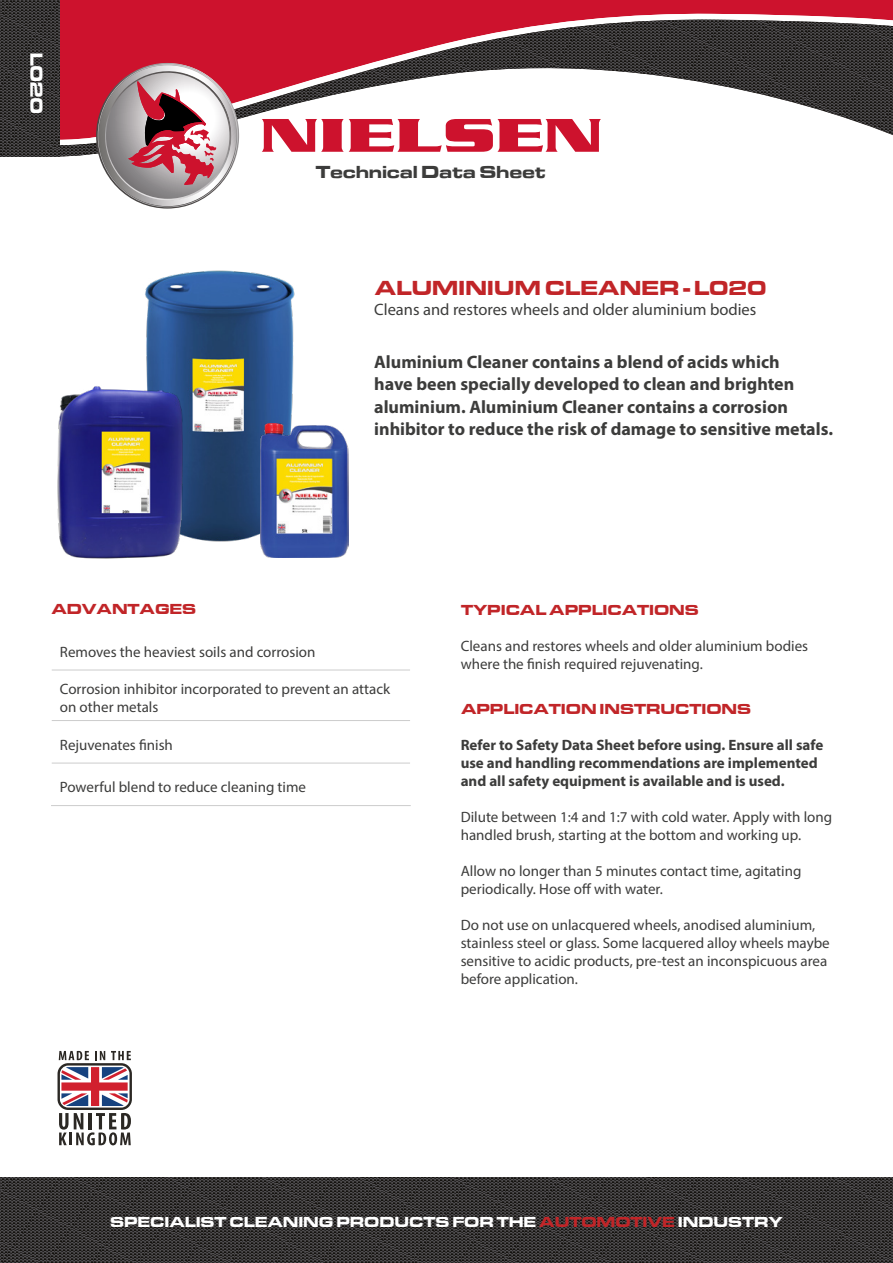
<style>
.page{position:relative;width:893px;height:1263px;background:#fff}
.page>*{position:absolute;margin:0;border:0;box-sizing:border-box;transform-origin:0 0}
.t1{font:900 21px "Eurostile Extended";letter-spacing:-.05em;color:#c12528}
.t2{font:700 18px/22.5px "Myriad Pro";color:#3c3c3b}
.t3{font:900 18px "Eurostile Extended";letter-spacing:-.05em;color:#3c3c3b}
.t4{font:900 18px "Eurostile Extended";color:#fff}
.t5{font:16.5px "Myriad Pro";color:#3c3c3b}
.t6{font:15px/18px "Myriad Pro";color:#3c3c3b}
.t7{font:700 15px/18px "Myriad Pro";color:#3c3c3b}
.t8{font:900 15px "Eurostile Extended";letter-spacing:-.05em;color:#c12528}
.t9{font:900 15px "Eurostile Extended";letter-spacing:-.05em;color:#fff}
.s1{color:#c12528}
</style>
<div class="page">
<div style="left:59px;top:0;width:834px;height:13px;background:#cd122d"></div>
<svg style="left:59px;top:13px;width:834px;height:6px;fill:#cd122d"></svg>
<svg style="left:1px;top:19px;width:892px;height:138px"></svg>
<svg style="left:93px;top:63px;width:146px;height:146px"></svg>
<svg style="left:262px;top:119px;width:339px;height:33px"></svg>
<svg style="left:0;top:1178px;width:893px;height:85px;background:#343232"></svg>
<svg style="left:51px;top:669px;width:359px;height:94px"></svg>
<hr style="left:52px;top:670px;width:358px;height:1px;background:#ccc">
<hr style="left:52px;top:720px;width:358px;height:1px;background:#ccc">
<hr style="left:52px;top:763px;width:358px;height:1px;background:#ccc">
<hr style="left:51px;top:805px;width:360px;height:1px;background:#ccc">
<img style="left:145px;top:270px;width:150px;height:277px">
<img style="left:57px;top:378px;width:139px;height:181px">
<img style="left:261px;top:424px;width:88px;height:134px">
<svg style="left:58px;top:1051px;width:74px;height:94px"></svg>
<svg style="left:0;top:0;width:59px;height:156px;background:#343332"></svg>
<p class="t4" style="left:47px;top:52px;width:64px;rotate:90deg">L020</p>
<p class="t3" style="left:315px;top:162px;width:232px">Technical Data Sheet</p>
<h1 class="t1" style="left:374px;top:276px;width:394px">ALUMINIUM CLEANER - L020</h1>
<p class="t5" style="left:374px;top:299px;width:384px">Cleans and restores wheels and older aluminium bodies</p>
<p class="t2" style="left:374px;top:350px;width:460px">Aluminium Cleaner contains a blend of acids which<br>have been specially developed to clean and brighten aluminium. Aluminium Cleaner contains a corrosion inhibitor to reduce the risk of damage to sensitive metals.</p>
<p class="t8" style="left:51px;top:601px;width:147px">ADVANTAGES</p>
<p class="t6" style="left:60px;top:642px;width:257px">Removes the heaviest soils and corrosion</p>
<p class="t6" style="left:60px;top:680px;width:332px">Corrosion inhibitor incorporated to prevent an attack on other metals</p>
<p class="t6" style="left:60px;top:735px;width:115px">Rejuvenates finish</p>
<p class="t6" style="left:60px;top:778px;width:248px">Powerful blend to reduce cleaning time</p>
<p class="t8" style="left:461px;top:602px;width:240px">TYPICAL APPLICATIONS</p>
<p class="t6" style="left:461px;top:637px;width:349px">Cleans and restores wheels and older aluminium bodies where the finish required rejuvenating.</p>
<p class="t8" style="left:461px;top:701px;width:292px">APPLICATION INSTRUCTIONS</p>
<p class="t7" style="left:461px;top:736px;width:364px">Refer to Safety Data Sheet before using. Ensure all safe use and handling recommendations are implemented and all safety equipment is available and is used.</p>
<p class="t6" style="left:461px;top:808px;width:373px">Dilute between 1:4 and 1:7 with cold water. Apply with long handled brush, starting at the bottom and working up.</p>
<p class="t6" style="left:461px;top:862px;width:342px">Allow no longer than 5 minutes contact time, agitating periodically. Hose off with water.</p>
<p class="t6" style="left:461px;top:916px;width:371px">Do not use on unlacquered wheels, anodised aluminium, stainless steel or glass. Some lacquered alloy wheels maybe sensitive to acidic products, pre-test an inconspicuous area before application.</p>
<p class="t9" style="left:110px;top:1214px;width:675px">SPECIALIST CLEANING PRODUCTS FOR THE <span class="s1">AUTOMOTIVE</span> INDUSTRY</p>
</div>
